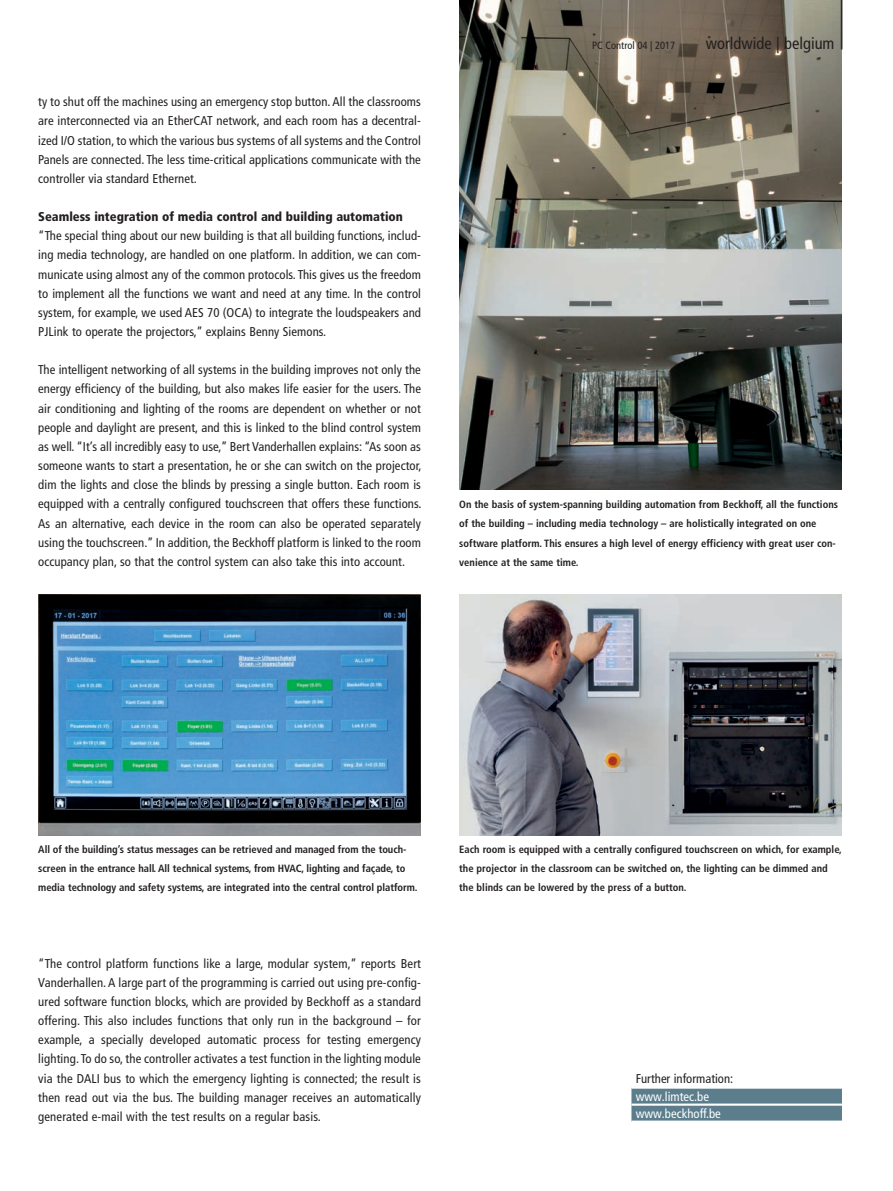
<style>
.page{position:relative;width:893px;height:1191px;background:#fff}
.page>*{position:absolute;margin:0;border:0;box-sizing:border-box;transform-origin:0 0}
.t1{font:300 condensed 61.8px "Frutiger LT Pro";color:#231f20;scale:.49 1}
.t2{font:condensed 16.5px "Frutiger LT Pro";color:#231f20}
.t3{font:condensed 12.75px/19.2px "Frutiger LT Pro";letter-spacing:.005em;color:#231f20;text-align:justify}
.t4{font:900 condensed 12.75px "Frutiger LT Pro";color:#231f20}
.t5{font:condensed 12.75px/17px "Frutiger LT Pro";color:#fff}
.t6{font:700 condensed 10.5px/19.2px "Frutiger LT Pro";color:#231f20}
.t7{font:condensed 10.5px "Frutiger LT Pro";color:#231f20}
</style>
<div class="page">
<img style="left:459px;top:0;width:383px;height:489px">
<img style="left:459px;top:594px;width:383px;height:242px">
<svg style="left:631px;top:1088px;width:211px;height:32px;background:#628391"></svg>
<hr style="left:631px;top:1103px;width:211px;height:2px;background:#fff">
<img style="left:38px;top:594px;width:383px;height:242px">
<p class="t3" style="left:38px;top:92px;width:384px">ty to shut off the machines using an emergency stop button. All the classrooms are interconnected via an EtherCAT network, and each room has a decentral&shy;ized I/O station, to which the various bus systems of all systems and the Control Panels are connected. The less time-critical applications communicate with the controller via standard Ethernet.</p>
<p class="t4" style="left:38px;top:209px;width:366px">Seamless integration of media control and building automation</p>
<p class="t3" style="left:38px;top:226px;width:384px">“The special thing about our new building is that all building functions, includ&shy;ing media technology, are handled on one platform. In addition, we can com&shy;municate using almost any of the common protocols. This gives us the freedom to implement all the functions we want and need at any time. In the control system, for example, we used AES 70 (OCA) to integrate the loudspeakers and PJLink to operate the projectors,” explains Benny Siemons.</p>
<p class="t3" style="left:38px;top:360px;width:385px">The intelligent networking of all systems in the building improves not only the energy efficiency of the building, but also makes life easier for the users. The air conditioning and lighting of the rooms are dependent on whether or not people and daylight are present, and this is linked to the blind control system as well. “It’s all incredibly easy to use,” Bert Vanderhallen explains: “As soon as someone wants to start a presentation, he or she can switch on the projector, dim the lights and close the blinds by pressing a single button. Each room is equipped with a centrally configured touchscreen that offers these functions.<br>As an alternative, each device in the room can also be operated separately using the touchscreen.” In addition, the Beckhoff platform is linked to the room occupancy plan, so that the control system can also take this into account.</p>
<h1 class="t1" style="left:838px;top:-23px;width:15px">|</h1>
<p class="t7" style="left:592px;top:39px;width:85px">PC Control 04 | 2017</p>
<p class="t2" style="left:706px;top:34px;width:130px">worldwide | belgium</p>
<p class="t6" style="left:459px;top:495px;width:380px">On the basis of system-spanning building automation from Beckhoff, all the functions of the building – including media technology – are holistically integrated on one software platform. This ensures a high level of energy efficiency with great user con&shy;venience at the same time.</p>
<p class="t6" style="left:38px;top:839px;width:381px">All of the building’s status messages can be retrieved and managed from the touch&shy;screen in the entrance hall. All technical systems, from HVAC, lighting and façade, to media technology and safety systems, are integrated into the central control platform.</p>
<p class="t3" style="left:38px;top:953px;width:384px">“The control platform functions like a large, modular system,” reports Bert Vanderhallen. A large part of the programming is carried out using pre-config&shy;ured software function blocks, which are provided by Beckhoff as a standard offering. This also includes functions that only run in the background – for example, a specially developed automatic process for testing emergency lighting. To do so, the controller activates a test function in the lighting module via the DALI bus to which the emergency lighting is connected; the result is then read out via the bus. The building manager receives an automatically generated e-mail with the test results on a regular basis.</p>
<p class="t6" style="left:459px;top:839px;width:384px">Each room is equipped with a centrally configured touchscreen on which, for example, the projector in the classroom can be switched on, the lighting can be dimmed and the blinds can be lowered by the press of a button.</p>
<p class="t3" style="left:636px;top:1069px;width:99px">Further information:</p>
<p class="t5" style="left:636px;top:1088px;width:87px">www.limtec.be www.beckhoff.be</p>
</div>
